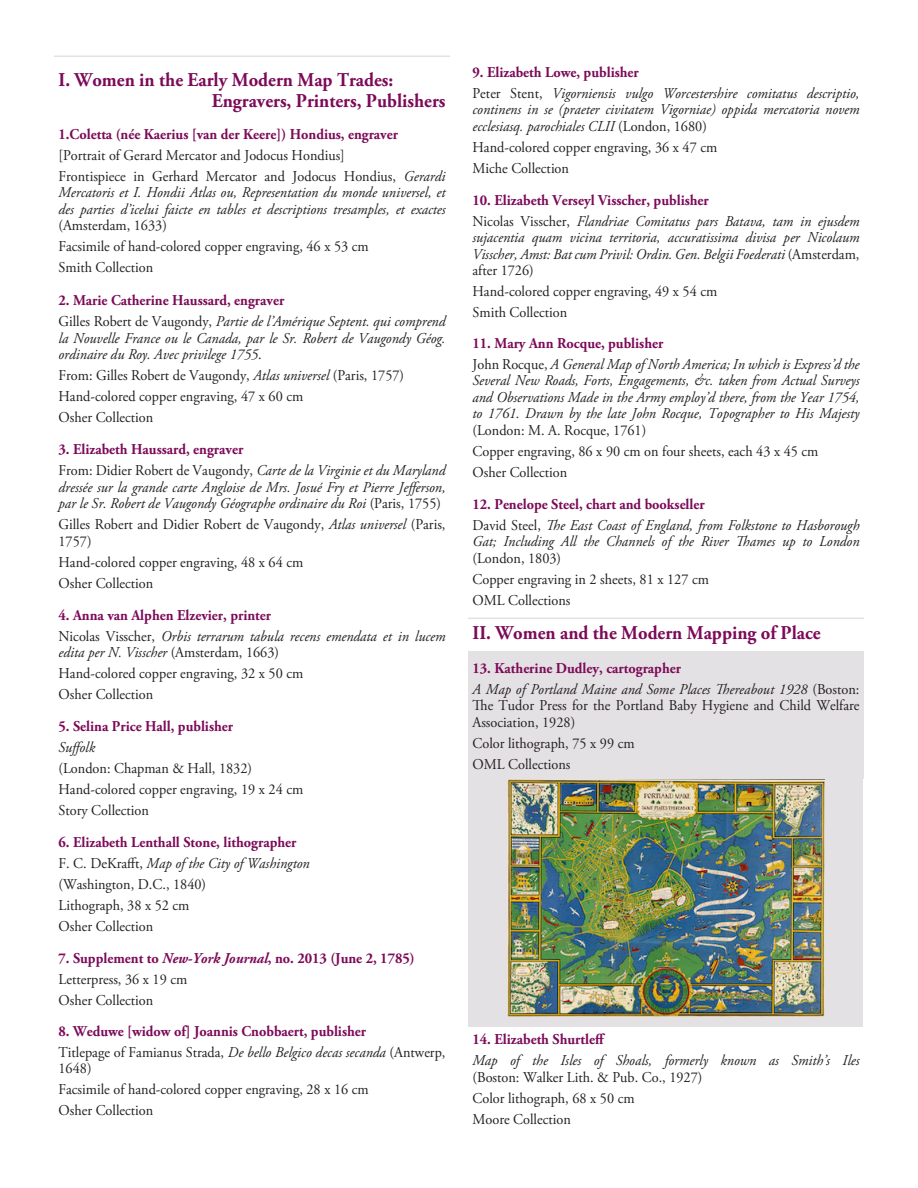
<style>
.page{position:relative;width:918px;height:1188px;background:#fff}
.page>*{position:absolute;margin:0;border:0;box-sizing:border-box;transform-origin:0 0}
.t1{font:700 19.5px "Adobe Garamond Pro";color:#7c0a58;scale:.95 1}
.t2{font:italic 15px/16.5px "Adobe Garamond Pro";color:#231f20;text-align:justify;scale:.95 1}
.t3{font:15px/16.5px "Adobe Garamond Pro";color:#231f20;scale:.95 1}
.t4{font:700 15px "Adobe Garamond Pro";color:#7c0a58;scale:.95 1}
.s1{font-style:normal}
.s2{font-style:italic}
</style>
<div class="page">
<div style="left:469px;top:770px;width:394px;height:257px;background:#e4e1e4"></div>
<div style="left:468px;top:652px;width:396px;height:127px;background:#e4e1e4"></div>
<img style="left:508px;top:779px;width:316px;height:238px">
<hr style="left:468px;top:618px;width:396px;height:1px;background:#e4e1e4">
<hr style="left:54px;top:55px;width:396px;height:2px;background:#e4e1e4">
<p class="t1" style="left:58px;top:68px;width:354px">I. Women in the Early Modern Map Trades:</p>
<p class="t1" style="left:212px;top:89px;width:248px">Engravers, Printers, Publishers</p>
<p class="t4" style="left:58px;top:125px;width:359px">1.Coletta (née Kaerius [van der Keere]) Hondius, engraver</p>
<p class="t3" style="left:58px;top:147px;width:303px">[Portrait of Gerard Mercator and Jodocus Hondius]</p>
<p class="t2" style="left:58px;top:168px;width:409px"><span class="s1">Frontispiece in Gerhard Mercator and Jodocus Hondius,</span> Gerardi Mercatoris et I. Hondii Atlas ou, Representation du monde universel, et des parties d’icelui faicte en tables et descriptions tresamples, et exactes <span class="s1">(Amsterdam, 1633)</span></p>
<p class="t3" style="left:58px;top:239px;width:328px">Facsimile of hand-colored copper engraving, 46 x 53 cm</p>
<p class="t3" style="left:58px;top:260px;width:101px">Smith Collection</p>
<p class="t4" style="left:58px;top:292px;width:239px">2. Marie Catherine Haussard, engraver</p>
<p class="t2" style="left:58px;top:314px;width:409px"><span class="s1">Gilles Robert de Vaugondy,</span> Partie de l’Amérique Septent. qui comprend la Nouvelle France ou le Canada, par le Sr. Robert de Vaugondy Géog. ordinaire du Roy. Avec privilege 1755<span class="s1">.</span></p>
<p class="t3" style="left:58px;top:368px;width:365px">From: Gilles Robert de Vaugondy, <span class="s2">Atlas universel</span> (Paris, 1757)</p>
<p class="t3" style="left:58px;top:389px;width:259px">Hand-colored copper engraving, 47 x 60 cm</p>
<p class="t3" style="left:58px;top:410px;width:101px">Osher Collection</p>
<p class="t4" style="left:58px;top:441px;width:196px">3. Elizabeth Haussard, engraver</p>
<p class="t2" style="left:58px;top:463px;width:409px"><span class="s1">From: Didier Robert de Vaugondy,</span> Carte de la Virginie et du Maryland dressée sur la grande carte Angloise de Mrs. Josué Fry et Pierre Jefferson, par le Sr. Robert de Vaugondy Géographe ordinaire du Roi <span class="s1">(Paris, 1755)</span></p>
<p class="t3" style="left:58px;top:517px;width:409px">Gilles Robert and Didier Robert de Vaugondy, <span class="s2">Atlas universel</span> (Paris,<br>1757)</p>
<p class="t3" style="left:58px;top:554px;width:259px">Hand-colored copper engraving, 48 x 64 cm</p>
<p class="t3" style="left:58px;top:575px;width:101px">Osher Collection</p>
<p class="t4" style="left:58px;top:606px;width:225px">4. Anna van Alphen Elzevier, printer</p>
<p class="t2" style="left:58px;top:628px;width:409px"><span class="s1">Nicolas Visscher,</span> Orbis terrarum tabula recens emendata et in lucem edita per N. Visscher <span class="s1">(Amsterdam, 1663)</span></p>
<p class="t3" style="left:58px;top:666px;width:259px">Hand-colored copper engraving, 32 x 50 cm</p>
<p class="t3" style="left:58px;top:687px;width:101px">Osher Collection</p>
<p class="t4" style="left:58px;top:717px;width:185px">5. Selina Price Hall, publisher</p>
<p class="t2" style="left:58px;top:739px;width:40px">Suffolk</p>
<p class="t3" style="left:58px;top:760px;width:205px">(London: Chapman &amp; Hall, 1832)</p>
<p class="t3" style="left:58px;top:781px;width:259px">Hand-colored copper engraving, 19 x 24 cm</p>
<p class="t3" style="left:58px;top:802px;width:97px">Story Collection</p>
<p class="t4" style="left:58px;top:833px;width:252px">6. Elizabeth Lenthall Stone, lithographer</p>
<p class="t2" style="left:58px;top:855px;width:266px"><span class="s1">F. C. DeKrafft,</span> Map of the City of Washington</p>
<p class="t3" style="left:58px;top:876px;width:157px">(Washington, D.C., 1840)</p>
<p class="t3" style="left:58px;top:897px;width:139px">Lithograph, 38 x 52 cm</p>
<p class="t3" style="left:58px;top:918px;width:101px">Osher Collection</p>
<p class="t4" style="left:58px;top:949px;width:376px">7. Supplement to <span class="s2">New-York Journal</span>, no. 2013 (June 2, 1785)</p>
<p class="t3" style="left:58px;top:971px;width:137px">Letterpress, 36 x 19 cm</p>
<p class="t3" style="left:58px;top:992px;width:101px">Osher Collection</p>
<p class="t4" style="left:58px;top:1022px;width:325px">8. Weduwe [widow of] Joannis Cnobbaert, publisher</p>
<p class="t3" style="left:58px;top:1044px;width:409px">Titlepage of Famianus Strada, <span class="s2">De bello Belgico decas secanda</span> (Antwerp,<br>1648)</p>
<p class="t3" style="left:58px;top:1082px;width:328px">Facsimile of hand-colored copper engraving, 28 x 16 cm</p>
<p class="t3" style="left:58px;top:1103px;width:101px">Osher Collection</p>
<p class="t4" style="left:472px;top:63px;width:177px">9. Elizabeth Lowe, publisher</p>
<p class="t2" style="left:472px;top:85px;width:409px"><span class="s1">Peter Stent,</span> Vigorniensis vulgo Worcestershire comitatus descriptio, continens in se (praeter civitatem Vigorniae) oppida mercatoria novem ecclesiasq. parochiales CLII <span class="s1">(London, 1680)</span></p>
<p class="t3" style="left:472px;top:139px;width:259px">Hand-colored copper engraving, 36 x 47 cm</p>
<p class="t3" style="left:472px;top:160px;width:103px">Miche Collection</p>
<p class="t4" style="left:472px;top:191px;width:250px">10. Elizabeth Verseyl Visscher, publisher</p>
<p class="t2" style="left:472px;top:213px;width:409px"><span class="s1">Nicolas Visscher,</span> Flandriae Comitatus pars Batava, tam in ejusdem sujacentia quam vicina territoria, accuratissima divisa per Nicolaum Visscher, Amst: Bat cum Privil: Ordin. Gen. Belgii Foederati <span class="s1">(Amsterdam, after 1726)</span></p>
<p class="t3" style="left:472px;top:284px;width:259px">Hand-colored copper engraving, 49 x 54 cm</p>
<p class="t3" style="left:472px;top:305px;width:101px">Smith Collection</p>
<p class="t4" style="left:472px;top:334px;width:203px">11. Mary Ann Rocque, publisher</p>
<p class="t2" style="left:472px;top:356px;width:409px"><span class="s1">John Rocque,</span> A General Map of North America; In which is Express’d the Several New Roads, Forts, Engagements, &amp;c. taken from Actual Surveys and Observations Made in the Army employ’d there, from the Year 1754, to 1761. Drawn by the late John Rocque, Topographer to His Majesty <span class="s1">(London: M. A. Rocque, 1761)</span></p>
<p class="t3" style="left:472px;top:443px;width:366px">Copper engraving, 86 x 90 cm on four sheets, each 43 x 45 cm</p>
<p class="t3" style="left:472px;top:464px;width:101px">Osher Collection</p>
<p class="t4" style="left:472px;top:495px;width:246px">12. Penelope Steel, chart and bookseller</p>
<p class="t2" style="left:472px;top:517px;width:409px"><span class="s1">David Steel,</span> The East Coast of England, from Folkstone to Hasborough Gat; Including All the Channels of the River Thames up to London <span class="s1">(London, 1803)</span></p>
<p class="t3" style="left:472px;top:571px;width:250px">Copper engraving in 2 sheets, 81 x 127 cm</p>
<p class="t3" style="left:472px;top:592px;width:105px">OML Collections</p>
<p class="t1" style="left:472px;top:621px;width:368px">II. Women and the Modern Mapping of Place</p>
<p class="t4" style="left:472px;top:659px;width:221px">13. Katherine Dudley, cartographer</p>
<p class="t3" style="left:472px;top:681px;width:409px;text-align:justify"><span class="s2">A Map of Portland Maine and Some Places Thereabout 1928</span> (Boston:<br>The Tudor Press for the Portland Baby Hygiene and Child Welfare Association, 1928)</p>
<p class="t3" style="left:472px;top:735px;width:172px">Color lithograph, 75 x 99 cm</p>
<p class="t3" style="left:472px;top:756px;width:105px">OML Collections</p>
<p class="t4" style="left:472px;top:1031px;width:141px">14. Elizabeth Shurtleff</p>
<p class="t2" style="left:472px;top:1052px;width:409px">Map of the Isles of Shoals, formerly known as Smith’s Iles <span class="s1">(Boston: Walker Lith. &amp; Pub. Co., 1927)</span></p>
<p class="t3" style="left:472px;top:1090px;width:172px">Color lithograph, 68 x 50 cm</p>
<p class="t3" style="left:472px;top:1111px;width:105px">Moore Collection</p>
</div>
